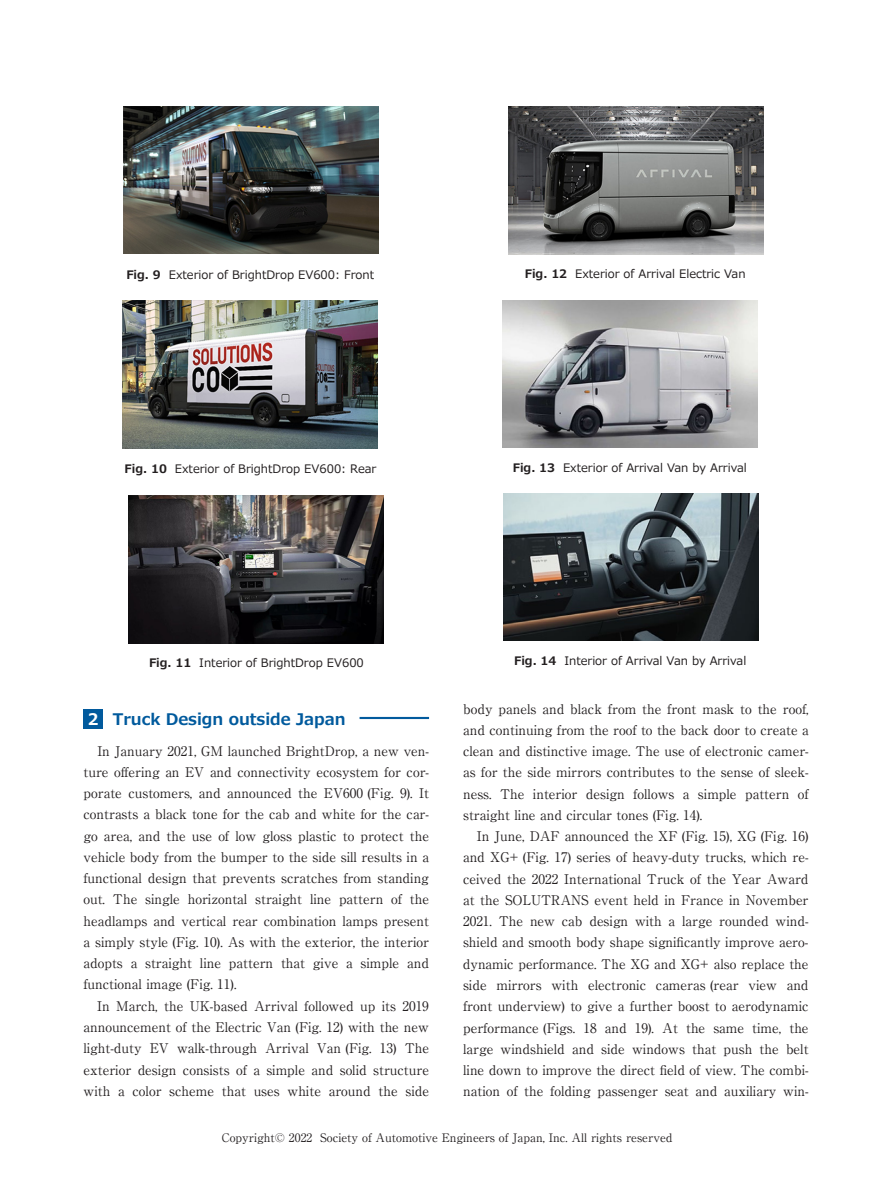
<style>
.page{position:relative;width:893px;height:1191px;background:#fff}
.page>*{position:absolute;margin:0;border:0;box-sizing:border-box;transform-origin:0 0}
.t1{font:700 15.9px "Meiryo UI";color:#015a9d}
.t2{font:13.35px/21.3px "Ryumin Pro";color:#231f20;text-align:justify}
.t3{font:11.7px "Meiryo UI";color:#231f20}
.t4{font:11.7px "Ryumin Pro";color:#231f20}
.s1{font-weight:700}
.s2{color:#fff}
</style>
<div class="page">
<hr style="left:360px;top:717px;width:69px;height:2px;background:#015a9d">
<div style="left:84px;top:709px;width:19px;height:19px;background:#015a9d"></div>
<img style="left:123px;top:106px;width:255px;height:148px">
<img style="left:508px;top:106px;width:255px;height:148px">
<img style="left:123px;top:301px;width:255px;height:147px">
<img style="left:503px;top:301px;width:255px;height:147px">
<img style="left:129px;top:495px;width:255px;height:148px">
<img style="left:503px;top:494px;width:255px;height:147px">
<p class="t3" style="left:126px;top:266px;width:249px"><span class="s1">Fig. 9</span> Exterior of BrightDrop EV600: Front</p>
<p class="t3" style="left:525px;top:266px;width:222px"><span class="s1">Fig. 12</span> Exterior of Arrival Electric Van</p>
<p class="t3" style="left:125px;top:461px;width:253px"><span class="s1">Fig. 10</span> Exterior of BrightDrop EV600: Rear</p>
<p class="t3" style="left:513px;top:459px;width:236px"><span class="s1">Fig. 13</span> Exterior of Arrival Van by Arrival</p>
<p class="t3" style="left:149px;top:655px;width:216px"><span class="s1">Fig. 11</span> Interior of BrightDrop EV600</p>
<p class="t3" style="left:514px;top:652px;width:234px"><span class="s1">Fig. 14</span> Interior of Arrival Van by Arrival</p>
<p class="t1" style="left:88px;top:708px;width:260px"><span class="s2">2</span> Truck Design outside Japan</p>
<p class="t2" style="left:83px;top:739px;width:347px;text-indent:14px">In January 2021, GM launched BrightDrop, a new ven&shy;ture offering an EV and connectivity ecosystem for cor&shy;porate customers, and announced the EV600 (Fig. 9). It contrasts a black tone for the cab and white for the car&shy;go area, and the use of low gloss plastic to protect the vehicle body from the bumper to the side sill results in a functional design that prevents scratches from standing out. The single horizontal straight line pattern of the headlamps and vertical rear combination lamps present a simply style (Fig. 10). As with the exterior, the interior adopts a straight line pattern that give a simple and functional image (Fig. 11).</p>
<p class="t2" style="left:83px;top:994px;width:347px;text-indent:14px">In March, the UK-based Arrival followed up its 2019 announcement of the Electric Van (Fig. 12) with the new light-duty EV walk-through Arrival Van (Fig. 13) The exterior design consists of a simple and solid structure with a color scheme that uses white around the side</p>
<p class="t2" style="left:463px;top:697px;width:347px">body panels and black from the front mask to the roof, and continuing from the roof to the back door to create a clean and distinctive image. The use of electronic camer&shy;as for the side mirrors contributes to the sense of sleek&shy;ness. The interior design follows a simple pattern of straight line and circular tones (Fig. 14).</p>
<p class="t2" style="left:463px;top:824px;width:347px;text-indent:14px">In June, DAF announced the XF (Fig. 15), XG (Fig. 16) and XG+ (Fig. 17) series of heavy-duty trucks, which re&shy;ceived the 2022 International Truck of the Year Award at the SOLUTRANS event held in France in November 2021. The new cab design with a large rounded wind&shy;shield and smooth body shape significantly improve aero&shy;dynamic performance. The XG and XG+ also replace the side mirrors with electronic cameras (rear view and front underview) to give a further boost to aerodynamic performance (Figs. 18 and 19). At the same time, the large windshield and side windows that push the belt line down to improve the direct field of view. The combi&shy;nation of the folding passenger seat and auxiliary win-</p>
<p class="t4" style="left:222px;top:1128px;width:452px">Copyright© 2022 Society of Automotive Engineers of Japan, Inc. All rights reserved</p>
</div>
